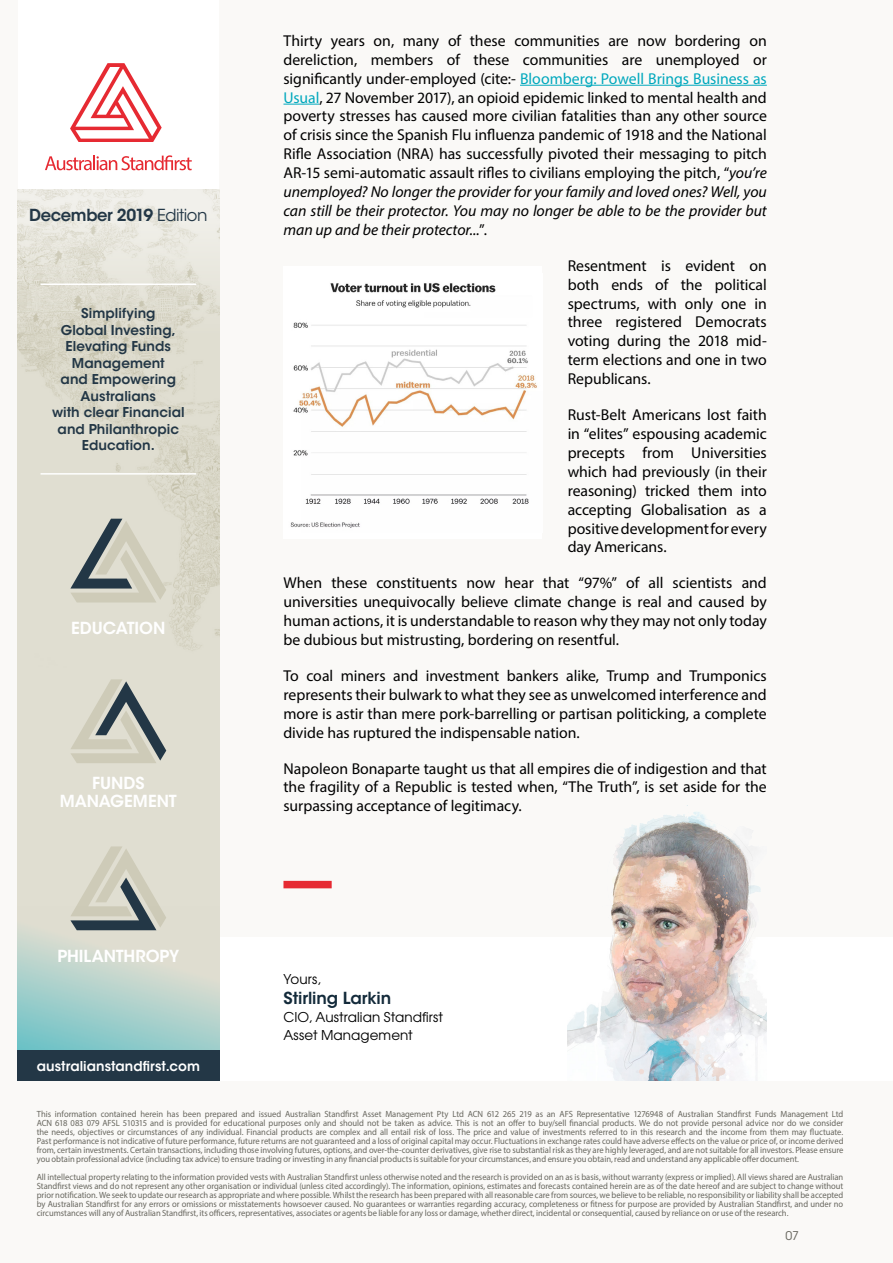
<style>
.page{position:relative;width:893px;height:1263px;background:#fff}
.page>*{position:absolute;margin:0;border:0;box-sizing:border-box;transform-origin:0 0}
.t1{font:600 16.5px/18px "ITC Avant Garde Std";letter-spacing:-.005em;color:#fff;text-align:center}
.t2{font:600 16.5px "ITC Avant Garde Std";letter-spacing:-.025em;color:#233746}
.t3{font:600 16.5px "ITC Avant Garde Std";letter-spacing:-.005em;color:#132a3a}
.t4{font:15.75px/18.9px "Myriad Pro";letter-spacing:-.005em;color:#000;text-align:justify}
.t5{font:600 13.5px/16.5px "ITC Avant Garde Std";letter-spacing:.005em;color:#233746;text-align:center}
.t6{font:13.5px/18px "Te X Gyre Adventor";letter-spacing:.005em;color:#000}
.t7{font:600 13.5px "ITC Avant Garde Std";letter-spacing:.005em;color:#fff}
.t8{font:12px "ITC Avant Garde Std";color:#68675f}
.t9{font:9px/9px "Myriad Pro";letter-spacing:-.005em;color:#68675f;text-align:justify;scale:.95 1}
.s1{font-weight:400}
.s2{color:#00a8bd}
.s3{font-style:italic}
</style>
<div class="page">
<div style="left:0;top:0;width:17px;height:1263px;background:#faf9f7"></div>
<div style="left:220px;top:0;width:673px;height:936px;background:#faf9f7"></div>
<img style="left:567px;top:805px;width:200px;height:276px">
<svg style="left:70px;top:63px;width:92px;height:79px"></svg>
<svg style="left:45px;top:155px;width:147px;height:15px"></svg>
<div style="left:17px;top:189px;width:203px;height:872px;background:#e0ded1"></div>
<svg style="left:17px;top:930px;width:203px;height:120px"></svg>
<img style="left:17px;top:189px;width:203px;height:461px">
<div style="left:17px;top:1050px;width:203px;height:32px;background:#233746"></div>
<svg style="left:70px;top:519px;width:96px;height:83px"></svg>
<svg style="left:71px;top:679px;width:95px;height:84px"></svg>
<svg style="left:70px;top:846px;width:96px;height:84px"></svg>
<hr style="left:41px;top:283px;width:155px;height:2px;background:#fff">
<hr style="left:41px;top:473px;width:155px;height:2px;background:#fff">
<div style="left:0;top:1082px;width:893px;height:181px;background:#faf9f7"></div>
<hr style="left:520px;top:85px;width:247px;height:1px;background:#00a8bd">
<hr style="left:283px;top:104px;width:36px;height:1px;background:#00a8bd">
<div style="left:283px;top:267px;width:259px;height:272px;background:#fff"></div>
<img style="left:290px;top:282px;width:247px;height:246px">
<div style="left:283px;top:881px;width:49px;height:7px;background:#e62a32"></div>
<h1 class="t2" style="left:29px;top:204px;width:180px">December 2019 <span class="s1">Edition</span></h1>
<h3 class="t5" style="left:52px;top:305px;width:134px">Simplifying<br>Global Investing,<br>Elevating Funds<br>Management<br>and Empowering<br>Australians<br>with clear Financial and Philanthropic<br>Education.</h3>
<h1 class="t1" style="left:71px;top:619px;width:96px">EDUCATION</h1>
<h1 class="t1" style="left:60px;top:774px;width:119px">FUNDS<br>MANAGEMENT</h1>
<h1 class="t1" style="left:57px;top:947px;width:123px">PHILANTHROPY</h1>
<h3 class="t7" style="left:37px;top:1057px;width:165px">australianstandfirst.com</h3>
<p class="t4" style="left:283px;top:31px;width:485px">Thirty years on, many of these communities are now bordering on dereliction, members of these communities are unemployed or significantly under-employed (cite:- <span class="s2">Bloomberg: Powell Brings Business as Usual</span>, 27 November 2017), an opioid epidemic linked to mental health and poverty stresses has caused more civilian fatalities than any other source of crisis since the Spanish Flu influenza pandemic of 1918 and the National Rifle Association (NRA) has successfully pivoted their messaging to pitch AR-15 semi-automatic assault rifles to civilians employing the pitch, “<span class="s3">you’re unemployed? No longer the provider for your family and loved ones? Well, you can still be their protector. You may no longer be able to be the provider but man up and be their protector...</span>”.</p>
<h2 class="t4" style="left:568px;top:256px;width:201px">Resentment is evident on both ends of the political spectrums, with only one in three registered Democrats voting during the 2018 mid&shy;term elections and one in two Republicans.</h2>
<h2 class="t4" style="left:568px;top:405px;width:201px">Rust-Belt Americans lost faith in “elites” espousing academic precepts from Universities which had previously (in their reasoning) tricked them into accepting Globalisation as a positive development for every day Americans.</h2>
<p class="t4" style="left:283px;top:573px;width:485px">When these constituents now hear that “97%” of all scientists and universities unequivocally believe climate change is real and caused by human actions, it is understandable to reason why they may not only today be dubious but mistrusting, bordering on resentful.</p>
<p class="t4" style="left:283px;top:666px;width:485px">To coal miners and investment bankers alike, Trump and Trumponics represents their bulwark to what they see as unwelcomed interference and more is astir than mere pork-barrelling or partisan politicking, a complete divide has ruptured the indispensable nation.</p>
<h2 class="t4" style="left:283px;top:759px;width:485px">Napoleon Bonaparte taught us that all empires die of indigestion and that the fragility of a Republic is tested when, “The Truth”, is set aside for the surpassing acceptance of legitimacy.</h2>
<h3 class="t6" style="left:283px;top:969px;width:39px">Yours,</h3>
<h1 class="t3" style="left:283px;top:987px;width:109px">Stirling Larkin</h1>
<h3 class="t6" style="left:283px;top:1007px;width:161px">CIO, Australian Standfirst<br>Asset Management</h3>
<p class="t9" style="left:37px;top:1109px;width:851px">This information contained herein has been prepared and issued Australian Standfirst Asset Management Pty Ltd ACN 612 265 219 as an AFS Representative 1276948 of Australian Standfirst Funds Management Ltd ACN 618 083 079 AFSL 510315 and is provided for educational purposes only and should not be taken as advice. This is not an offer to buy/sell financial products. We do not provide personal advice nor do we consider the needs, objectives or circumstances of any individual. Financial products are complex and all entail risk of loss. The price and value of investments referred to in this research and the income from them may fluctuate.<br>Past performance is not indicative of future performance, future returns are not guaranteed and a loss of original capital may occur. Fluctuations in exchange rates could have adverse effects on the value or price of, or income derived from, certain investments. Certain transactions, including those involving futures, options, and over-the-counter derivatives, give rise to substantial risk as they are highly leveraged, and are not suitable for all investors. Please ensure you obtain professional advice (including tax advice) to ensure trading or investing in any financial products is suitable for your circumstances, and ensure you obtain, read and understand any applicable offer document.</p>
<p class="t9" style="left:37px;top:1172px;width:851px">All intellectual property relating to the information provided vests with Australian Standfirst unless otherwise noted and the research is provided on an as is basis, without warranty (express or implied). All views shared are Australian Standfirst views and do not represent any other organisation or individual (unless cited accordingly). The information, opinions, estimates and forecasts contained herein are as of the date hereof and are subject to change without prior notification. We seek to update our research as appropriate and where possible. Whilst the research has been prepared with all reasonable care from sources, we believe to be reliable, no responsibility or liability shall be accepted by Australian Standfirst for any errors or omissions or misstatements howsoever caused. No guarantees or warranties regarding accuracy, completeness or fitness for purpose are provided by Australian Standfirst, and under no circumstances will any of Australian Standfirst, its officers, representatives, associates or agents be liable for any loss or damage, whether direct, incidental or consequential, caused by reliance on or use of the research.</p>
<h3 class="t8" style="left:785px;top:1228px;width:15px">07</h3>
</div>
